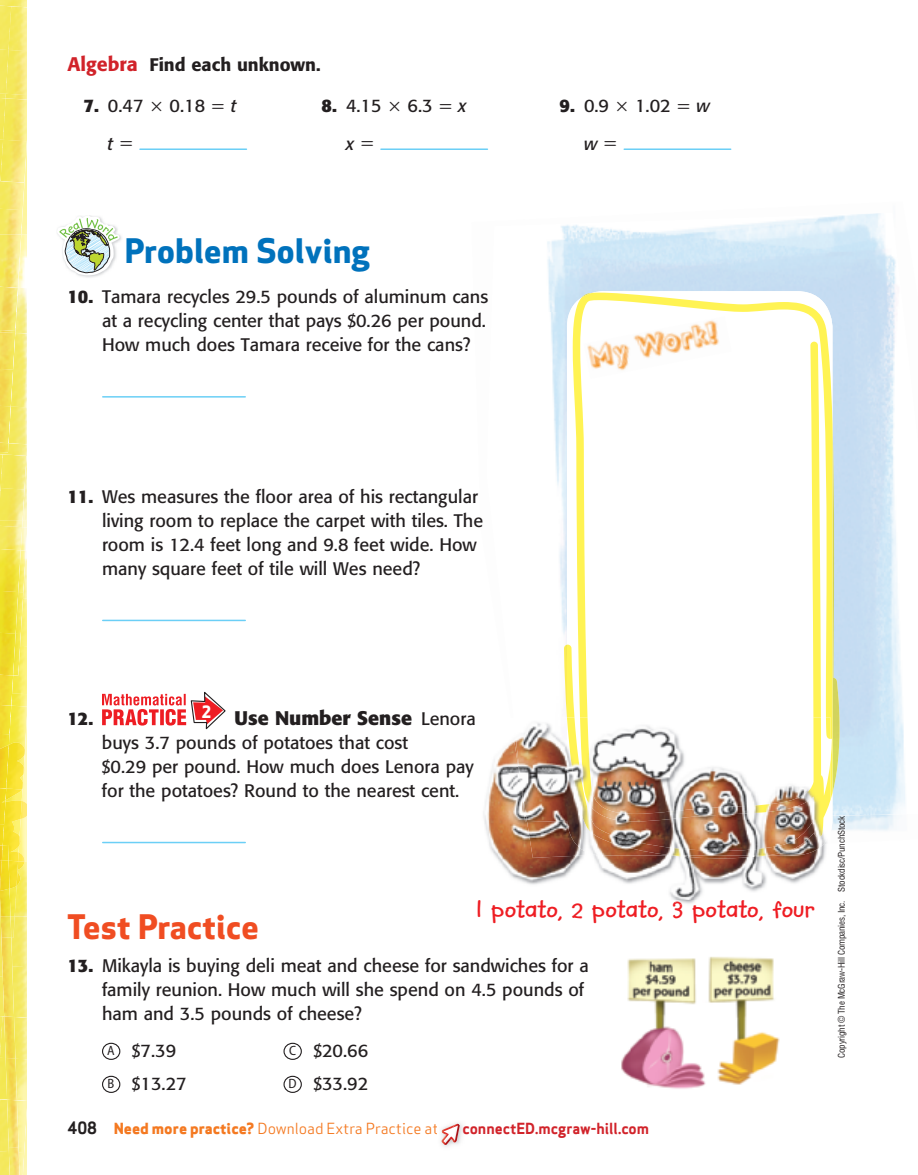
<style>
.page{position:relative;width:918px;height:1175px;background:#fff}
.page>*{position:absolute;margin:0;border:0;box-sizing:border-box;transform-origin:0 0}
.t1{font:700 33px "Apex New";letter-spacing:.025em;color:#0072bc}
.t2{font:700 33px "Apex New";letter-spacing:.025em;color:#f04d22}
.t3{font:700 28.5px "Kidprint OTF";color:#ee1d23}
.t4{font:700 19.5px "Formata OTF";color:#231f20}
.t5{font:18px/24px "Formata OTF";color:#231f20}
.t6{font:18px "Formata OTF Md";color:#231f20}
.t7{font:700 18px "Formata OTF";color:#231f20}
.t8{font:15px "Apex Sans";color:#f47921}
.t9{font:700 15px "Apex Sans";letter-spacing:-.005em;color:#d1232a}
.t10{font:condensed 9px "Helvetica LT Std";letter-spacing:-.02em;color:#231f20}
.s1{font-size:19.5px;color:#d1232a}
.s2{font-weight:700}
.s3{font-family:"Uni Math"}
.s4{font-style:italic}
.s5{font-weight:400;font-size:18px}
.s6{color:#ed1f23}
.s7{font-family:"Myriad Pro";font-stretch:semi-condensed;font-size:13.5px}
.s8{font-weight:700;font-size:16.5px;color:#231f20}
.s9{font-weight:800}
</style>
<div class="page">
<img style="left:24px;top:1153px;width:3px;height:21px">
<img style="left:22px;top:789px;width:5px;height:12px">
<img style="left:23px;top:558px;width:4px;height:40px">
<img style="left:21px;top:598px;width:6px;height:47px">
<img style="left:13px;top:645px;width:14px;height:60px">
<img style="left:10px;top:705px;width:17px;height:84px">
<img style="left:22px;top:527px;width:5px;height:23px">
<img style="left:22px;top:550px;width:4px;height:42px">
<img style="left:18px;top:592px;width:5px;height:42px">
<img style="left:13px;top:633px;width:8px;height:43px">
<img style="left:13px;top:333px;width:14px;height:73px">
<img style="left:11px;top:406px;width:16px;height:37px">
<img style="left:2px;top:443px;width:25px;height:11px">
<img style="left:25px;top:489px;width:2px;height:31px">
<img style="left:23px;top:520px;width:4px;height:7px">
<img style="left:0;top:675px;width:13px;height:30px">
<img style="left:0;top:703px;width:11px;height:31px">
<img style="left:0;top:732px;width:10px;height:13px">
<img style="left:0;top:527px;width:22px;height:65px">
<img style="left:0;top:590px;width:18px;height:44px">
<img style="left:0;top:632px;width:16px;height:43px">
<img style="left:3px;top:454px;width:24px;height:35px">
<img style="left:0;top:453px;width:3px;height:35px">
<img style="left:1px;top:488px;width:24px;height:32px">
<img style="left:0;top:486px;width:1px;height:34px">
<img style="left:0;top:520px;width:23px;height:7px">
<img style="left:22px;top:801px;width:5px;height:60px">
<img style="left:4px;top:800px;width:18px;height:61px">
<img style="left:6px;top:789px;width:16px;height:11px">
<img style="left:6px;top:742px;width:19px;height:47px">
<img style="left:0;top:788px;width:6px;height:36px">
<img style="left:0;top:822px;width:4px;height:23px">
<img style="left:0;top:745px;width:9px;height:43px">
<img style="left:1px;top:1059px;width:26px;height:94px">
<img style="left:0;top:1099px;width:1px;height:52px">
<img style="left:0;top:1151px;width:24px;height:23px">
<img style="left:0;top:937px;width:1px;height:37px">
<img style="left:0;top:974px;width:1px;height:40px">
<svg style="left:0;top:916px;width:1px;height:21px"></svg>
<img style="left:15px;top:916px;width:12px;height:100px">
<img style="left:17px;top:861px;width:10px;height:55px">
<img style="left:1px;top:916px;width:14px;height:100px">
<img style="left:11px;top:888px;width:6px;height:28px">
<img style="left:18px;top:861px;width:7px;height:24px">
<img style="left:10px;top:860px;width:8px;height:28px">
<img style="left:1px;top:1016px;width:26px;height:43px">
<img style="left:0;top:1014px;width:3px;height:43px">
<img style="left:0;top:1055px;width:1px;height:44px">
<img style="left:0;top:845px;width:10px;height:43px">
<img style="left:7px;top:1099px;width:13px;height:75px">
<img style="left:0;top:888px;width:11px;height:28px">
<img style="left:0;top:860px;width:2px;height:31px">
<img style="left:4px;top:1016px;width:13px;height:84px">
<img style="left:21px;top:234px;width:6px;height:54px">
<img style="left:18px;top:288px;width:9px;height:45px">
<img style="left:1px;top:0;width:26px;height:6px">
<img style="left:0;top:333px;width:15px;height:37px">
<img style="left:0;top:368px;width:13px;height:38px">
<img style="left:0;top:405px;width:11px;height:38px">
<svg style="left:0;top:441px;width:9px;height:11px"></svg>
<img style="left:23px;top:183px;width:4px;height:51px">
<img style="left:0;top:331px;width:18px;height:2px">
<img style="left:0;top:181px;width:24px;height:29px">
<img style="left:0;top:207px;width:23px;height:28px">
<img style="left:0;top:234px;width:21px;height:54px">
<img style="left:0;top:286px;width:18px;height:45px">
<img style="left:11px;top:6px;width:16px;height:44px">
<img style="left:0;top:5px;width:11px;height:45px">
<img style="left:6px;top:50px;width:21px;height:48px">
<img style="left:0;top:48px;width:9px;height:46px">
<svg style="left:0;top:92px;width:6px;height:5px"></svg>
<img style="left:6px;top:98px;width:21px;height:42px">
<img style="left:0;top:97px;width:6px;height:43px">
<img style="left:1px;top:140px;width:26px;height:43px">
<img style="left:0;top:138px;width:3px;height:43px">
<img style="left:832px;top:815px;width:65px;height:16px">
<img style="left:547px;top:213px;width:349px;height:99px">
<img style="left:550px;top:312px;width:14px;height:322px">
<img style="left:832px;top:312px;width:73px;height:503px">
<img style="left:564px;top:293px;width:276px;height:500px">
<svg style="left:567px;top:292px;width:265px;height:506px"></svg>
<img style="left:583px;top:316px;width:149px;height:63px">
<img style="left:483px;top:744px;width:342px;height:156px">
<img style="left:510px;top:742px;width:315px;height:116px">
<img style="left:513px;top:717px;width:54px;height:105px">
<img style="left:567px;top:717px;width:264px;height:138px">
<img style="left:671px;top:855px;width:96px;height:3px">
<img style="left:676px;top:900px;width:20px;height:4px">
<hr style="left:140px;top:148px;width:106px;height:2px;background:#6bcff6">
<hr style="left:381px;top:148px;width:106px;height:2px;background:#6bcff6">
<hr style="left:624px;top:148px;width:107px;height:2px;background:#6bcff6">
<hr style="left:103px;top:396px;width:142px;height:1px;background:#6bcff6">
<hr style="left:103px;top:619px;width:142px;height:2px;background:#6bcff6">
<svg style="left:102px;top:691px;width:124px;height:39px"></svg>
<hr style="left:103px;top:841px;width:142px;height:2px;background:#6bcff6">
<svg style="left:57px;top:215px;width:66px;height:60px"></svg>
<div style="left:102px;top:1042px;width:18px;height:17px;border:1px solid #231f20;border-radius:50%"></div>
<div style="left:283px;top:1042px;width:19px;height:17px;border:1px solid #231f20;border-radius:50%"></div>
<div style="left:102px;top:1075px;width:18px;height:17px;border:1px solid #231f20;border-radius:50%"></div>
<div style="left:283px;top:1075px;width:19px;height:17px;border:1px solid #231f20;border-radius:50%"></div>
<img style="left:621px;top:956px;width:159px;height:133px">
<img style="left:441px;top:1123px;width:22px;height:24px">
<img style="left:442px;top:1123px;width:18px;height:21px">
<svg style="left:441px;top:1123px;width:11px;height:17px"></svg>
<p class="t6" style="left:68px;top:57px;width:255px"><span class="s1">Algebra</span> Find each unknown.</p>
<p class="t5" style="left:108px;top:88px;width:130px;line-height:37.5px;text-indent:-24px"><span class="s2">7.</span> 0.47 <span class="s3">×</span> 0.18 <span class="s3">=</span> <span class="s4">t t</span> <span class="s3">=</span></p>
<p class="t5" style="left:346px;top:88px;width:122px;line-height:37.5px;text-indent:-24px"><span class="s2">8.</span> 4.15 <span class="s3">×</span> 6.3 <span class="s3">=</span> <span class="s4">x x</span> <span class="s3">=</span></p>
<p class="t5" style="left:584px;top:88px;width:128px;line-height:37.5px;text-indent:-24px"><span class="s2">9.</span> 0.9 <span class="s3">×</span> 1.02 <span class="s3">=</span> <span class="s4">w w</span> <span class="s3">=</span></p>
<p class="t1" style="left:125px;top:238px;width:246px">Problem Solving</p>
<p class="t5" style="left:102px;top:286px;width:388px;text-indent:-35px"><span class="s2">10.</span> Tamara recycles 29.5 pounds of aluminum cans at a recycling center that pays $0.26 per pound.<br>How much does Tamara receive for the cans?</p>
<p class="t5" style="left:102px;top:485px;width:383px;text-indent:-35px"><span class="s2">11.</span> Wes measures the floor area of his rectangular living room to replace the carpet with tiles. The room is 12.4 feet long and 9.8 feet wide. How many square feet of tile will Wes need?</p>
<p class="t7" style="left:68px;top:710px;width:27px">12.</p>
<p class="t4" style="left:201px;top:709px;width:276px"><sup>2</sup> Use Number Sense <span class="s5">Lenora</span></p>
<p class="t5" style="left:102px;top:731px;width:373px">buys 3.7 pounds of potatoes that cost<br>$0.29 per pound. How much does Lenora pay for the potatoes? Round to the nearest cent.</p>
<p class="t3" style="left:476px;top:900px;width:341px">1 potato 2 potato 3 <span class="s6">p</span>otato four</p>
<p class="t2" style="left:67px;top:914px;width:193px">Test Practice</p>
<p class="t5" style="left:102px;top:954px;width:488px;text-indent:-35px"><span class="s2">13.</span> Mikayla is buying deli meat and cheese for sandwiches for a family reunion. How much will she spend on 4.5 pounds of ham and 3.5 pounds of cheese?</p>
<p class="t5" style="left:107px;top:1040px;width:70px"><span class="s7">A</span> $7.39</p>
<p class="t5" style="left:289px;top:1040px;width:81px"><span class="s7">C</span> $20.66</p>
<p class="t5" style="left:108px;top:1073px;width:81px"><span class="s7">B</span> $13.27</p>
<p class="t5" style="left:288px;top:1073px;width:81px"><span class="s7">D</span> $33.92</p>
<p class="t3" style="left:558px;top:900px;width:7px">,</p>
<p class="t3" style="left:659px;top:900px;width:7px">,</p>
<p class="t3" style="left:759px;top:900px;width:7px">,</p>
<p class="t8" style="left:68px;top:1123px;width:373px"><span class="s8">408-</span><span class="s9">Need more practice?</span> Download Extra Practice at</p>
<p class="t9" style="left:462px;top:1122px;width:188px">connectED.mcgraw-hill.com</p>
<p class="t10" style="left:838px;top:1058px;width:244px;rotate:-90deg">Copyright © The McGraw-Hill Companies, Inc. Stockdisc/PunchStock</p>
</div>
